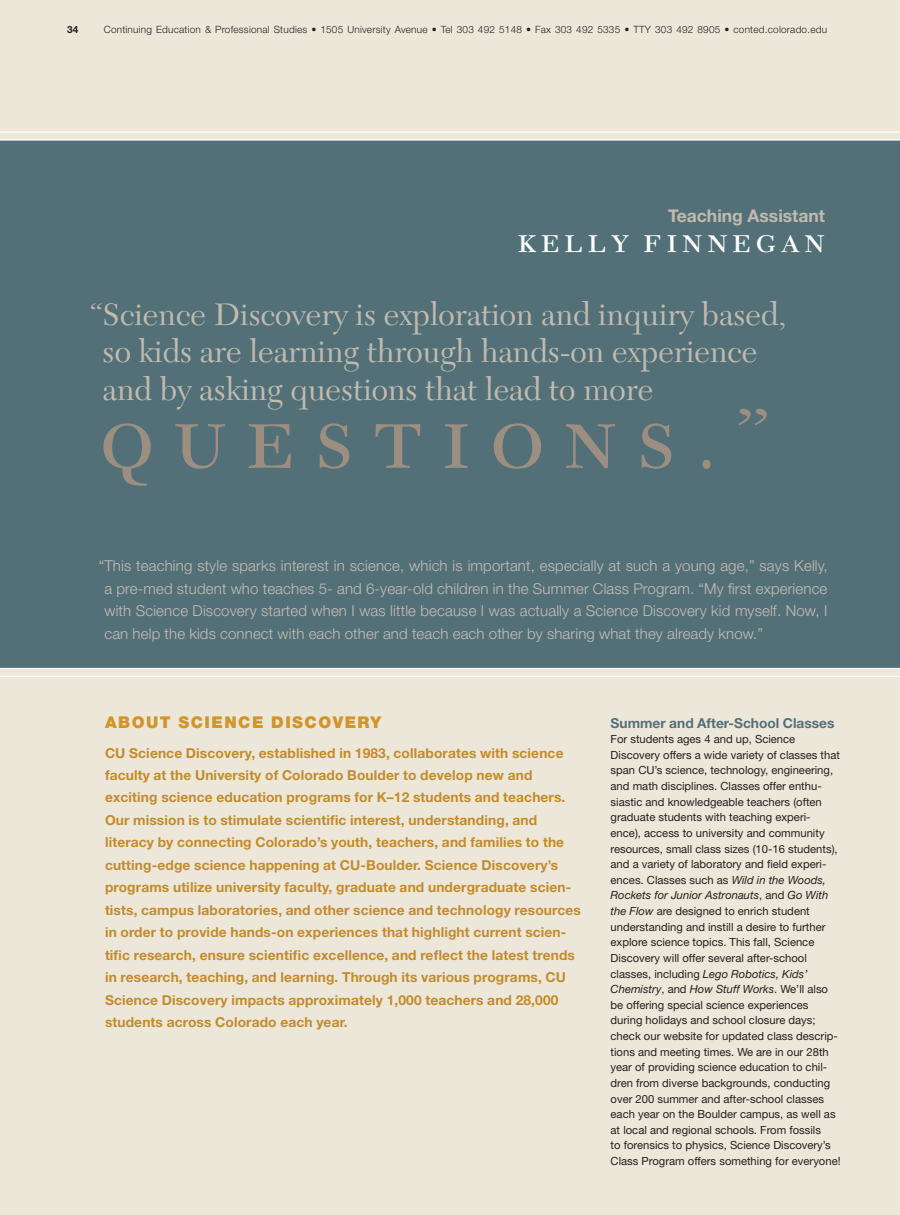
<style>
.page{position:relative;width:900px;height:1215px;background:#ede7da}
.page>*{position:absolute;margin:0;border:0;box-sizing:border-box;transform-origin:0 0}
.t1{font:87.5px "New Caledonia SC";letter-spacing:.225em;color:#9c8f81}
.t2{font:33.75px "New Caledonia SC";letter-spacing:.135em;color:#fff}
.t3{font:32.5px/37.5px "New Caledonia";color:#c1bbaf}
.t4{font:700 17.5px "Helvetica Neue";color:#c1bbaf}
.t5{font:900 16.25px "Helvetica Neue";letter-spacing:.09em;color:#d1952c}
.t6{font:300 15px/22.5px "Helvetica Neue";letter-spacing:.01em;color:#c6bdb3;text-align:justify}
.t7{font:700 13.75px/22.5px "Helvetica Neue";letter-spacing:.01em;color:#c38b2a}
.t8{font:700 13.75px "Helvetica Neue";color:#537079}
.t9{font:11.25px/15.6px "Helvetica Neue";color:#231f20}
.t10{font:300 10px "Helvetica Neue";letter-spacing:.02em;color:#231f20}
.t11{font:700 10px "Helvetica Neue";color:#231f20}
.s1{font-style:italic}
</style>
<div class="page">
<div style="left:0;top:140px;width:900px;height:529px;background:#537079"></div>
<hr style="left:0;top:676px;width:900px;height:1px;background:#fff">
<hr style="left:0;top:668px;width:900px;height:1px;background:#fff">
<hr style="left:0;top:131px;width:900px;height:2px;background:#fff">
<hr style="left:0;top:139px;width:900px;height:2px;background:#fff">
<p class="t11" style="left:67px;top:23px;width:13px">34</p>
<p class="t10" style="left:104px;top:23px;width:725px">Continuing Education &amp; Professional Studies • 1505 University Avenue • Tel 303 492 5148 • Fax 303 492 5335 • TTY 303 492 8905 • conted.colorado.edu</p>
<h3 class="t4" style="left:668px;top:205px;width:158px">Teaching Assistant</h3>
<h2 class="t2" style="left:518px;top:221px;width:309px">kelly finnegan</h2>
<h3 class="t3" style="left:103px;top:296px;width:686px;text-indent:-13px">“ Science Discovery is exploration and inquiry based, so kids are learning through hands-on experience and by asking questions that lead to more</h3>
<h1 class="t1" style="left:100px;top:388px;width:671px">questions.”</h1>
<p class="t6" style="left:104px;top:554px;width:725px;text-indent:-6px">“This teaching style sparks interest in science, which is important, especially at such a young age,” says Kelly, a pre-med student who teaches 5- and 6-year-old children in the Summer Class Program. “My first experience with Science Discovery started when I was little because I was actually a Science Discovery kid myself. Now, I can help the kids connect with each other and teach each other by sharing what they already know.”</p>
<h3 class="t5" style="left:105px;top:712px;width:278px">ABOUT SCIENCE DISCOVERY</h3>
<p class="t7" style="left:105px;top:741px;width:477px">CU Science Discovery, established in 1983, collaborates with science faculty at the University of Colorado Boulder to develop new and exciting science education programs for K–12 students and teachers.<br>Our mission is to stimulate scientific interest, understanding, and literacy by connecting Colorado’s youth, teachers, and families to the cutting-edge science happening at CU-Boulder. Science Discovery’s programs utilize university faculty, graduate and undergraduate scien&shy;tists, campus laboratories, and other science and technology resources in order to provide hands-on experiences that highlight current scien&shy;tific research, ensure scientific excellence, and reflect the latest trends in research, teaching, and learning. Through its various programs, CU Science Discovery impacts approximately 1,000 teachers and 28,000 students across Colorado each year.</p>
<p class="t8" style="left:611px;top:714px;width:225px">Summer and After-School Classes</p>
<p class="t9" style="left:611px;top:731px;width:232px">For students ages 4 and up, Science Discovery offers a wide variety of classes that span CU’s science, technology, engineering, and math disciplines. Classes offer enthu&shy;siastic and knowledgeable teachers (often graduate students with teaching experi&shy;ence), access to university and community resources, small class sizes (10-16 students), and a variety of laboratory and field experi&shy;ences. Classes such as <span class="s1">Wild in the Woods, Rockets for Junior Astronauts</span>, and <span class="s1">Go With the Flow</span> are designed to enrich student understanding and instill a desire to further explore science topics. This fall, Science Discovery will offer several after-school classes, including <span class="s1">Lego Robotics, Kids’ Chemistry</span>, and <span class="s1">How Stuff Works</span>. We’ll also be offering special science experiences during holidays and school closure days; check our website for updated class descrip&shy;tions and meeting times. We are in our 28th year of providing science education to chil&shy;dren from diverse backgrounds, conducting over 200 summer and after-school classes each year on the Boulder campus, as well as at local and regional schools. From fossils<br>to forensics to physics, Science Discovery’s Class Program offers something for everyone!</p>
</div>
